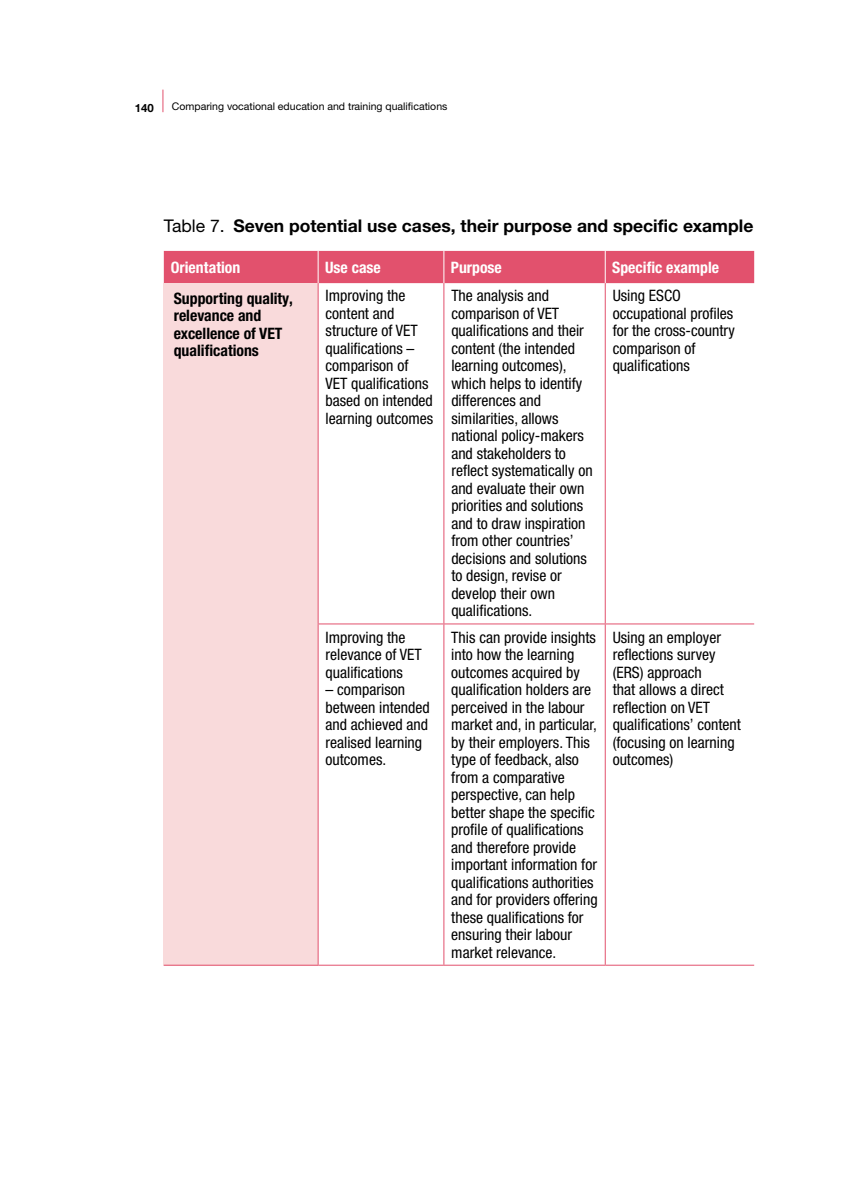
<style>
.page{position:relative;width:844px;height:1191px;background:#fff}
.page>*{position:absolute;margin:0;border:0;box-sizing:border-box;transform-origin:0 0}
.t1{font:700 17.5px "Helvetica Neue LTW1 G";color:#000}
.t2{font:condensed 15.75px/17.5px "Helvetica Neue LTW1 G";color:#000}
.t3{font:700 condensed 15.75px/17.5px "Helvetica Neue LTW1 G";color:#000}
.t4{font:700 condensed 15.75px "Helvetica Neue LTW1 G";color:#fff}
.t5{font:700 11.38px "Helvetica Neue LTW1 G";color:#000}
.t6{font:10.5px "Helvetica Neue LTW1 G";color:#000}
.s1{font-weight:400}
</style>
<div class="page">
<svg style="left:162px;top:90px;width:1px;height:22px"></svg>
<div style="left:164px;top:251px;width:590px;height:32px;background:#e2516d"></div>
<div style="left:164px;top:283px;width:154px;height:682px;background:#f9dadb"></div>
<hr style="left:317px;top:251px;width:1px;height:32px;background:#fff">
<hr style="left:443px;top:251px;width:1px;height:32px;background:#fff">
<hr style="left:604px;top:251px;width:1px;height:32px;background:#fff">
<hr style="left:317px;top:283px;width:1px;height:340px;background:#e2516d">
<hr style="left:443px;top:283px;width:1px;height:340px;background:#e2516d">
<hr style="left:604px;top:283px;width:1px;height:340px;background:#e2516d">
<hr style="left:317px;top:623px;width:127px;height:1px;background:#e2516d">
<hr style="left:317px;top:624px;width:1px;height:340px;background:#e2516d">
<hr style="left:444px;top:623px;width:161px;height:1px;background:#e2516d">
<hr style="left:443px;top:624px;width:1px;height:340px;background:#e2516d">
<hr style="left:605px;top:623px;width:149px;height:1px;background:#e2516d">
<hr style="left:604px;top:624px;width:1px;height:340px;background:#e2516d">
<hr style="left:164px;top:964px;width:154px;height:1px;background:#e2516d">
<hr style="left:318px;top:964px;width:126px;height:1px;background:#e2516d">
<hr style="left:444px;top:964px;width:161px;height:1px;background:#e2516d">
<hr style="left:605px;top:964px;width:149px;height:1px;background:#e2516d">
<p class="t5" style="left:135px;top:101px;width:20px">140</p>
<p class="t6" style="left:172px;top:100px;width:277px">Comparing vocational education and training qualifications</p>
<p class="t1" style="left:164px;top:215px;width:591px"><span class="s1">Table 7.</span> Seven potential use cases, their purpose and specific example</p>
<p class="t4" style="left:171px;top:258px;width:71px">Orientation</p>
<p class="t4" style="left:325px;top:258px;width:57px">Use case</p>
<p class="t4" style="left:451px;top:258px;width:53px">Purpose</p>
<p class="t4" style="left:612px;top:258px;width:108px">Specific example</p>
<p class="t3" style="left:174px;top:289px;width:121px">Supporting quality, relevance and excellence of VET qualifications</p>
<p class="t2" style="left:325px;top:287px;width:109px">Improving the content and structure of VET qualifications – comparison of<br>VET qualifications based on intended learning outcomes</p>
<p class="t2" style="left:451px;top:287px;width:143px">The analysis and comparison of VET qualifications and their content (the intended learning outcomes), which helps to identify differences and similarities, allows national policy-makers and stakeholders to reflect systematically on and evaluate their own priorities and solutions and to draw inspiration from other countries’ decisions and solutions to design, revise or develop their own qualifications.</p>
<p class="t2" style="left:612px;top:287px;width:124px">Using ESCO occupational profiles for the cross-country comparison of qualifications</p>
<p class="t2" style="left:325px;top:628px;width:98px">Improving the relevance of VET qualifications</p>
<p class="t2" style="left:325px;top:681px;width:106px">– comparison between intended and achieved and realised learning outcomes.</p>
<p class="t2" style="left:451px;top:628px;width:148px">This can provide insights into how the learning outcomes acquired by qualification holders are perceived in the labour market and, in particular, by their employers. This type of feedback, also from a comparative perspective, can help better shape the specific profile of qualifications and therefore provide important information for qualifications authorities and for providers offering these qualifications for ensuring their labour market relevance.</p>
<p class="t2" style="left:612px;top:628px;width:130px">Using an employer reflections survey (ERS) approach<br>that allows a direct reflection on VET qualifications’ content (focusing on learning outcomes)</p>
</div>
